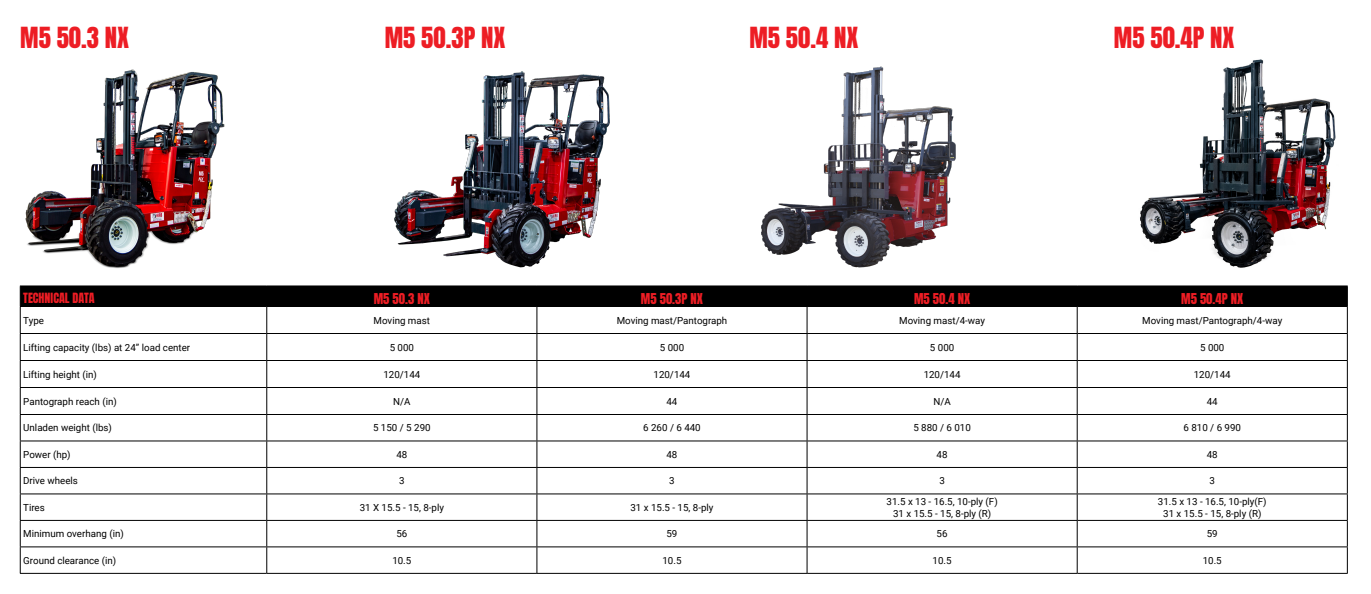
<style>
.page{position:relative;width:1371px;height:594px;background:#fff}
.page>*{position:absolute;margin:0;border:0;box-sizing:border-box;transform-origin:0 0}
.t1{font:24.75px "Anton";color:#ed1d24}
.t2{font:12.75px "Anton";color:#ed1d24}
.t3{font:12px "Anton";color:#ed1d24}
.t4{font:9.75px/11.7px "Roboto";color:#000;text-align:center}
</style>
<div class="page">
<img style="left:25px;top:69px;width:200px;height:199px">
<img style="left:394px;top:71px;width:216px;height:197px">
<svg style="left:20px;top:286px;width:1327px;height:287px"></svg>
<hr style="left:20px;top:573px;width:247px;height:1px;background:#000">
<hr style="left:267px;top:573px;width:270px;height:1px;background:#000">
<hr style="left:537px;top:573px;width:270px;height:1px;background:#000">
<hr style="left:807px;top:573px;width:270px;height:1px;background:#000">
<hr style="left:1077px;top:573px;width:270px;height:1px;background:#000">
<img style="left:761px;top:66px;width:195px;height:202px">
<img style="left:1140px;top:59px;width:196px;height:209px">
<p class="t1" style="left:20px;top:25px;width:110px">M5 50.3 NX</p>
<p class="t1" style="left:385px;top:25px;width:122px">M5 50.3P NX</p>
<p class="t1" style="left:749px;top:25px;width:110px">M5 50.4 NX</p>
<p class="t1" style="left:1113px;top:25px;width:122px">M5 50.4P NX</p>
<p class="t3" style="left:23px;top:291px;width:73px">TECHNICAL DATA</p>
<p class="t2" style="left:374px;top:292px;width:58px">M5 50.3 NX</p>
<p class="t2" style="left:641px;top:292px;width:64px">M5 50.3P NX</p>
<p class="t2" style="left:914px;top:292px;width:58px">M5 50.4 NX</p>
<p class="t2" style="left:1181px;top:292px;width:64px">M5 50.4P NX</p>
<p class="t4" style="left:23px;top:314px;width:22px">Type</p>
<p class="t4" style="left:373px;top:314px;width:58px">Moving mast</p>
<p class="t4" style="left:616px;top:314px;width:112px">Moving mast/Pantograph</p>
<p class="t4" style="left:899px;top:314px;width:87px">Moving mast/4-way</p>
<p class="t4" style="left:1142px;top:314px;width:141px">Moving mast/Pantograph/4-way</p>
<p class="t4" style="left:23px;top:341px;width:168px">Lifting capacity (lbs) at 24” load center</p>
<p class="t4" style="left:389px;top:341px;width:26px">5 000</p>
<p class="t4" style="left:659px;top:341px;width:26px">5 000</p>
<p class="t4" style="left:929px;top:341px;width:26px">5 000</p>
<p class="t4" style="left:1199px;top:341px;width:26px">5 000</p>
<p class="t4" style="left:23px;top:368px;width:75px">Lifting height (in)</p>
<p class="t4" style="left:383px;top:368px;width:38px">120/144</p>
<p class="t4" style="left:653px;top:368px;width:38px">120/144</p>
<p class="t4" style="left:923px;top:368px;width:38px">120/144</p>
<p class="t4" style="left:1193px;top:368px;width:38px">120/144</p>
<p class="t4" style="left:23px;top:395px;width:95px">Pantograph reach (in)</p>
<p class="t4" style="left:393px;top:395px;width:19px">N/A</p>
<p class="t4" style="left:666px;top:395px;width:12px">44</p>
<p class="t4" style="left:933px;top:395px;width:19px">N/A</p>
<p class="t4" style="left:1206px;top:395px;width:12px">44</p>
<p class="t4" style="left:23px;top:422px;width:90px">Unladen weight (lbs)</p>
<p class="t4" style="left:373px;top:422px;width:59px">5 150 / 5 290</p>
<p class="t4" style="left:643px;top:422px;width:59px">6 260 / 6 440</p>
<p class="t4" style="left:913px;top:422px;width:59px">5 880 / 6 010</p>
<p class="t4" style="left:1183px;top:422px;width:59px">6 810 / 6 990</p>
<p class="t4" style="left:23px;top:448px;width:49px">Power (hp)</p>
<p class="t4" style="left:396px;top:448px;width:12px">48</p>
<p class="t4" style="left:666px;top:448px;width:12px">48</p>
<p class="t4" style="left:936px;top:448px;width:12px">48</p>
<p class="t4" style="left:1206px;top:448px;width:12px">48</p>
<p class="t4" style="left:23px;top:475px;width:56px">Drive wheels</p>
<p class="t4" style="left:399px;top:475px;width:7px">3</p>
<p class="t4" style="left:669px;top:475px;width:7px">3</p>
<p class="t4" style="left:939px;top:475px;width:7px">3</p>
<p class="t4" style="left:1209px;top:475px;width:7px">3</p>
<p class="t4" style="left:23px;top:501px;width:23px">Tires</p>
<p class="t4" style="left:359px;top:501px;width:86px">31 X 15.5 - 15, 8-ply</p>
<p class="t4" style="left:630px;top:501px;width:85px">31 x 15.5 - 15, 8-ply</p>
<p class="t4" style="left:886px;top:495px;width:113px">31.5 x 13 - 16.5, 10-ply (F)<br>31 x 15.5 - 15, 8-ply (R)</p>
<p class="t4" style="left:1157px;top:495px;width:110px">31.5 x 13 - 16.5, 10-ply(F)<br>31 x 15.5 - 15, 8-ply (R)</p>
<p class="t4" style="left:23px;top:528px;width:102px">Minimum overhang (in)</p>
<p class="t4" style="left:396px;top:528px;width:12px">56</p>
<p class="t4" style="left:666px;top:528px;width:12px">59</p>
<p class="t4" style="left:936px;top:528px;width:12px">56</p>
<p class="t4" style="left:1206px;top:528px;width:12px">59</p>
<p class="t4" style="left:23px;top:554px;width:94px">Ground clearance (in)</p>
<p class="t4" style="left:392px;top:554px;width:21px">10.5</p>
<p class="t4" style="left:662px;top:554px;width:21px">10.5</p>
<p class="t4" style="left:932px;top:554px;width:21px">10.5</p>
<p class="t4" style="left:1202px;top:554px;width:21px">10.5</p>
</div>
